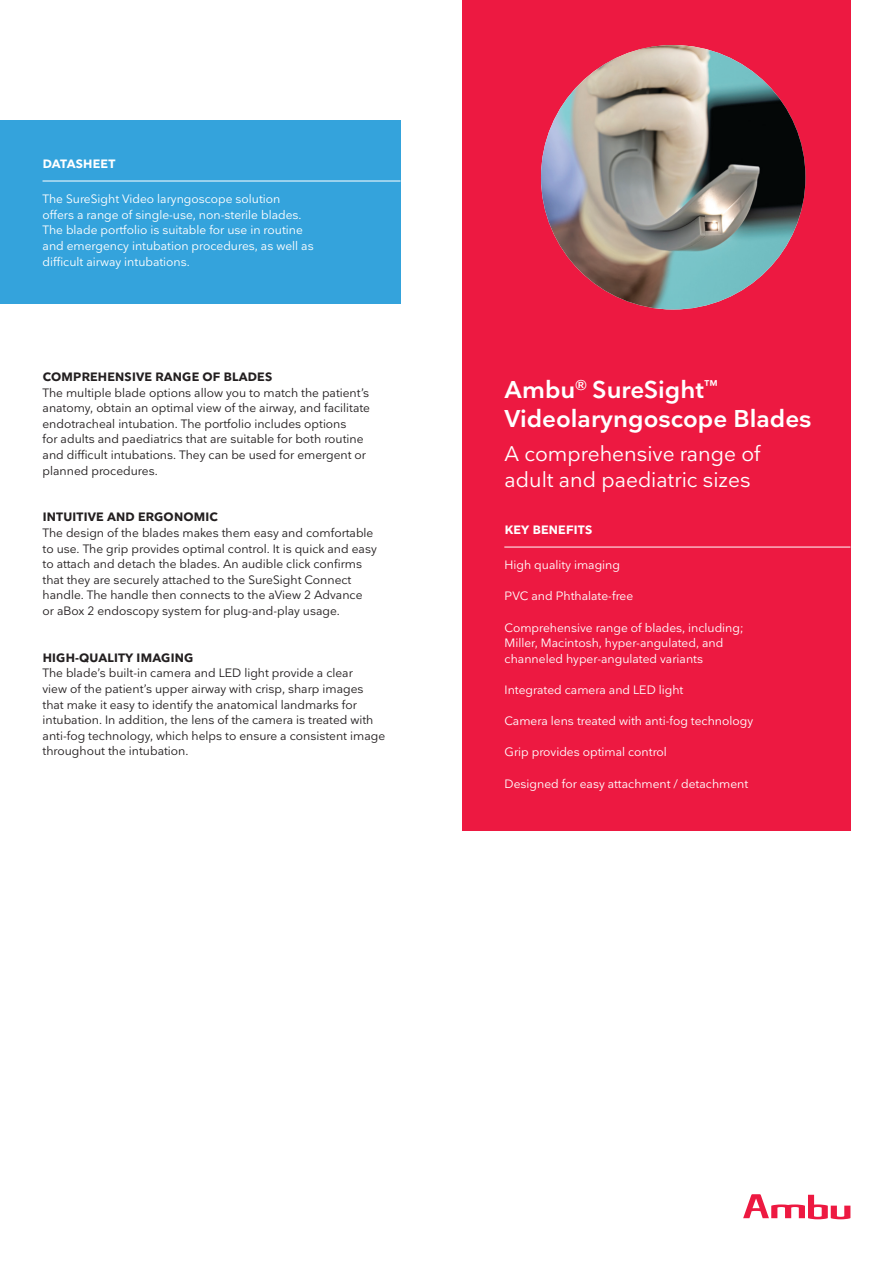
<style>
.page{position:relative;width:893px;height:1263px;background:#fff}
.page>*{position:absolute;margin:0;border:0;box-sizing:border-box;transform-origin:0 0}
.t1{font:600 24px/28.8px "Nationale";color:#fff}
.t2{font:21px/25.5px "Nationale";color:#fff}
.t3{font:12px/15.6px "Nationale";color:#231f20}
.t4{font:12px/15.6px "Nationale";color:#fff}
.t5{font:700 12px "Nationale";letter-spacing:.015em;color:#231f20}
.t6{font:700 12px "Nationale";letter-spacing:.015em;color:#fff}
</style>
<div class="page">
<div style="left:462px;top:0;width:388px;height:830px;background:#ed1941"></div>
<div style="left:0;top:121px;width:401px;height:183px;background:#34a3dc"></div>
<img style="left:541px;top:45px;width:264px;height:264px;border-radius:132px">
<svg style="left:743px;top:1194px;width:107px;height:25px"></svg>
<hr style="left:43px;top:181px;width:358px;height:1px;background:#fff">
<hr style="left:504px;top:547px;width:346px;height:1px;background:#fff">
<p class="t6" style="left:43px;top:156px;width:74px">DATASHEET</p>
<p class="t4" style="left:43px;top:191px;width:273px">The SureSight Video laryngoscope solution offers a range of single-use, non-sterile blades.<br>The blade portfolio is suitable for use in routine and emergency intubation procedures, as well as difficult airway intubations.</p>
<p class="t5" style="left:43px;top:369px;width:231px">COMPREHENSIVE RANGE OF BLADES</p>
<p class="t3" style="left:43px;top:384px;width:329px">The multiple blade options allow you to match the patient’s anatomy, obtain an optimal view of the airway, and facilitate endotracheal intubation. The portfolio includes options<br>for adults and paediatrics that are suitable for both routine and difficult intubations. They can be used for emergent or planned procedures.</p>
<p class="t5" style="left:43px;top:509px;width:177px">INTUITIVE AND ERGONOMIC</p>
<p class="t3" style="left:43px;top:525px;width:336px">The design of the blades makes them easy and comfortable to use. The grip provides optimal control. It is quick and easy to attach and detach the blades. An audible click confirms that they are securely attached to the SureSight Connect handle. The handle then connects to the aView 2 Advance or aBox 2 endoscopy system for plug-and-play usage.</p>
<p class="t5" style="left:43px;top:650px;width:152px">HIGH-QUALITY IMAGING</p>
<p class="t3" style="left:43px;top:665px;width:344px">The blade’s built-in camera and LED light provide a clear<br>view of the patient’s upper airway with crisp, sharp images that make it easy to identify the anatomical landmarks for intubation. In addition, the lens of the camera is treated with anti-fog technology, which helps to ensure a consistent image throughout the intubation.</p>
<h1 class="t1" style="left:505px;top:375px;width:308px">Ambu<sup>®</sup> SureSight<sup>™<br></sup>Videolaryngoscope Blades</h1>
<h2 class="t2" style="left:505px;top:440px;width:257px">A comprehensive range of adult and paediatric sizes</h2>
<p class="t6" style="left:505px;top:522px;width:89px">KEY BENEFITS</p>
<p class="t4" style="left:505px;top:557px;width:117px">High quality imaging</p>
<p class="t4" style="left:505px;top:588px;width:130px">PVC and Phthalate-free</p>
<p class="t4" style="left:505px;top:619px;width:240px">Comprehensive range of blades, including;<br>Miller, Macintosh, hyper-angulated, and channeled hyper-angulated variants</p>
<p class="t4" style="left:505px;top:682px;width:180px">Integrated camera and LED light</p>
<p class="t4" style="left:505px;top:713px;width:250px">Camera lens treated with anti-fog technology</p>
<p class="t4" style="left:505px;top:744px;width:164px">Grip provides optimal control</p>
<p class="t4" style="left:505px;top:775px;width:245px">Designed for easy attachment / detachment</p>
</div>
